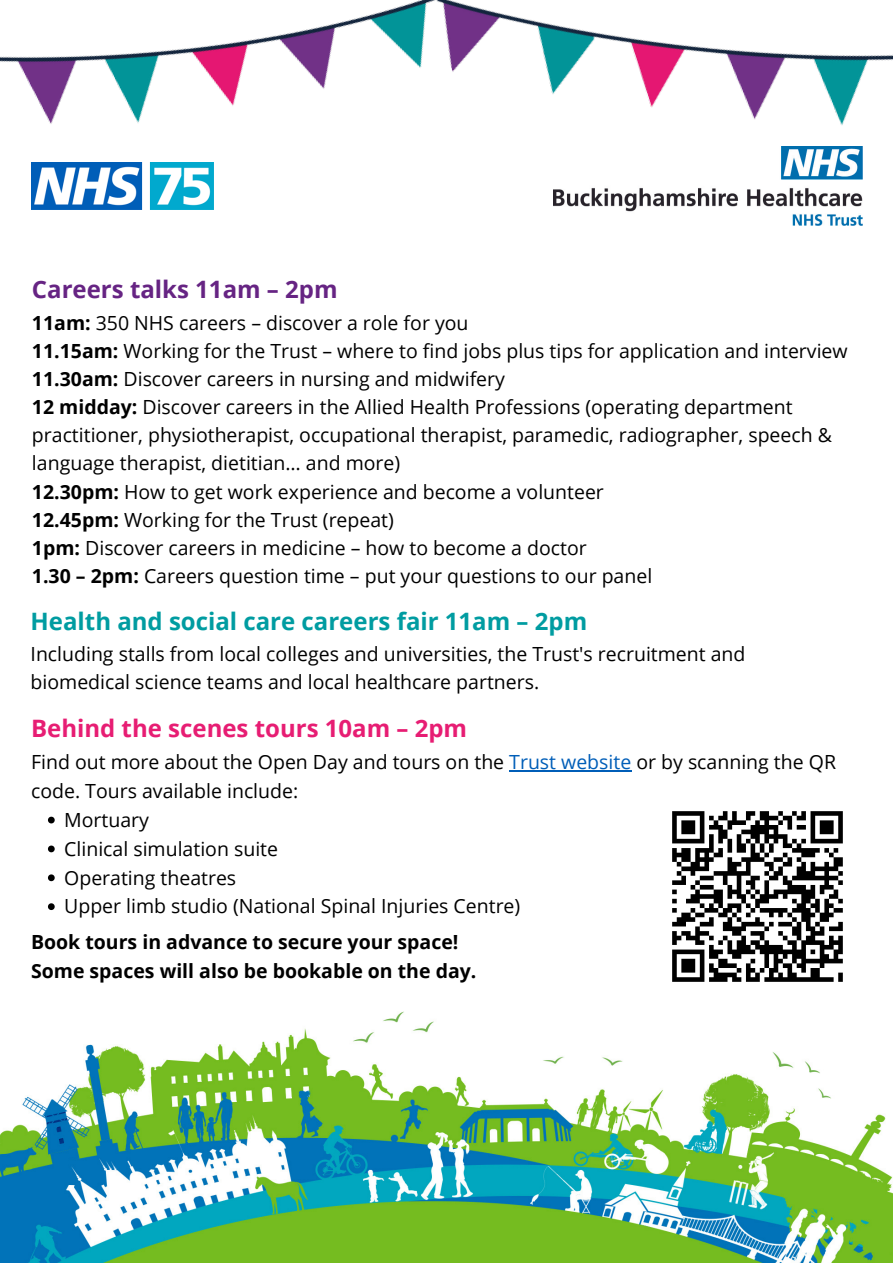
<style>
.page{position:relative;width:893px;height:1264px;background:#fff}
.page>*{position:absolute;margin:0;border:0;box-sizing:border-box;transform-origin:0 0}
.t1{font:700 24px "Open Sans";color:#009ca1}
.t2{font:700 24px "Open Sans";color:#e71d73}
.t3{font:700 24px "Open Sans";color:#662483}
.t4{font:19.5px/28px "Open Sans";color:#000}
.t5{font:700 19.5px "Open Sans";color:#000}
.s1{font-weight:700}
.s2{color:#005eb8}
</style>
<div class="page">
<img style="left:0;top:0;width:428px;height:210px">
<img style="left:428px;top:0;width:464px;height:226px">
<img style="left:554px;top:146px;width:308px;height:79px">
<img style="left:31px;top:162px;width:182px;height:47px">
<img style="left:0;top:1011px;width:892px;height:251px">
<svg style="left:48px;top:816px;width:7px;height:7px"></svg>
<svg style="left:48px;top:845px;width:7px;height:7px"></svg>
<svg style="left:48px;top:874px;width:7px;height:7px"></svg>
<svg style="left:48px;top:903px;width:7px;height:7px"></svg>
<hr style="left:509px;top:770px;width:122px;height:2px;background:#005eb8">
<img style="left:672px;top:811px;width:171px;height:171px">
<p class="t3" style="left:32px;top:273px;width:307px">Careers talks 11am – 2pm</p>
<p class="t4" style="left:32px;top:308px;width:438px"><span class="s1">11am:</span> 350 NHS careers – discover a role for you</p>
<p class="t4" style="left:32px;top:336px;width:817px"><span class="s1">11.15am:</span> Working for the Trust – where to find jobs plus tips for application and interview</p>
<p class="t4" style="left:32px;top:364px;width:474px"><span class="s1">11.30am:</span> Discover careers in nursing and midwifery</p>
<p class="t4" style="left:32px;top:392px;width:801px"><span class="s1">12 midday:</span> Discover careers in the Allied Health Professions (operating department practitioner, physiotherapist, occupational therapist, paramedic, radiographer, speech &amp; language therapist, dietitian… and more)</p>
<p class="t4" style="left:32px;top:477px;width:573px"><span class="s1">12.30pm:</span> How to get work experience and become a volunteer</p>
<p class="t4" style="left:32px;top:505px;width:363px"><span class="s1">12.45pm:</span> Working for the Trust (repeat)</p>
<p class="t4" style="left:32px;top:533px;width:556px"><span class="s1">1pm:</span> Discover careers in medicine – how to become a doctor</p>
<p class="t4" style="left:32px;top:561px;width:621px"><span class="s1">1.30 – 2pm:</span> Careers question time – put your questions to our panel</p>
<p class="t1" style="left:31px;top:604px;width:558px">Health and social care careers fair 11am – 2pm</p>
<p class="t4" style="left:31px;top:639px;width:716px">Including stalls from local colleges and universities, the Trust's recruitment and biomedical science teams and local healthcare partners.</p>
<p class="t2" style="left:31px;top:711px;width:437px">Behind the scenes tours 10am – 2pm</p>
<p class="t4" style="left:31px;top:747px;width:806px;line-height:28.8px">Find out more about the Open Day and tours on the <span class="s2">Trust website</span> or by scanning the QR code. Tours available include:</p>
<p class="t4" style="left:64px;top:805px;width:86px">Mortuary</p>
<p class="t4" style="left:64px;top:834px;width:215px">Clinical simulation suite</p>
<p class="t4" style="left:64px;top:863px;width:173px">Operating theatres</p>
<p class="t4" style="left:64px;top:891px;width:457px">Upper limb studio (National Spinal Injuries Centre)</p>
<p class="t5" style="left:31px;top:928px;width:429px">Book tours in advance to secure your space!</p>
<p class="t5" style="left:31px;top:957px;width:447px">Some spaces will also be bookable on the day.</p>
</div>
